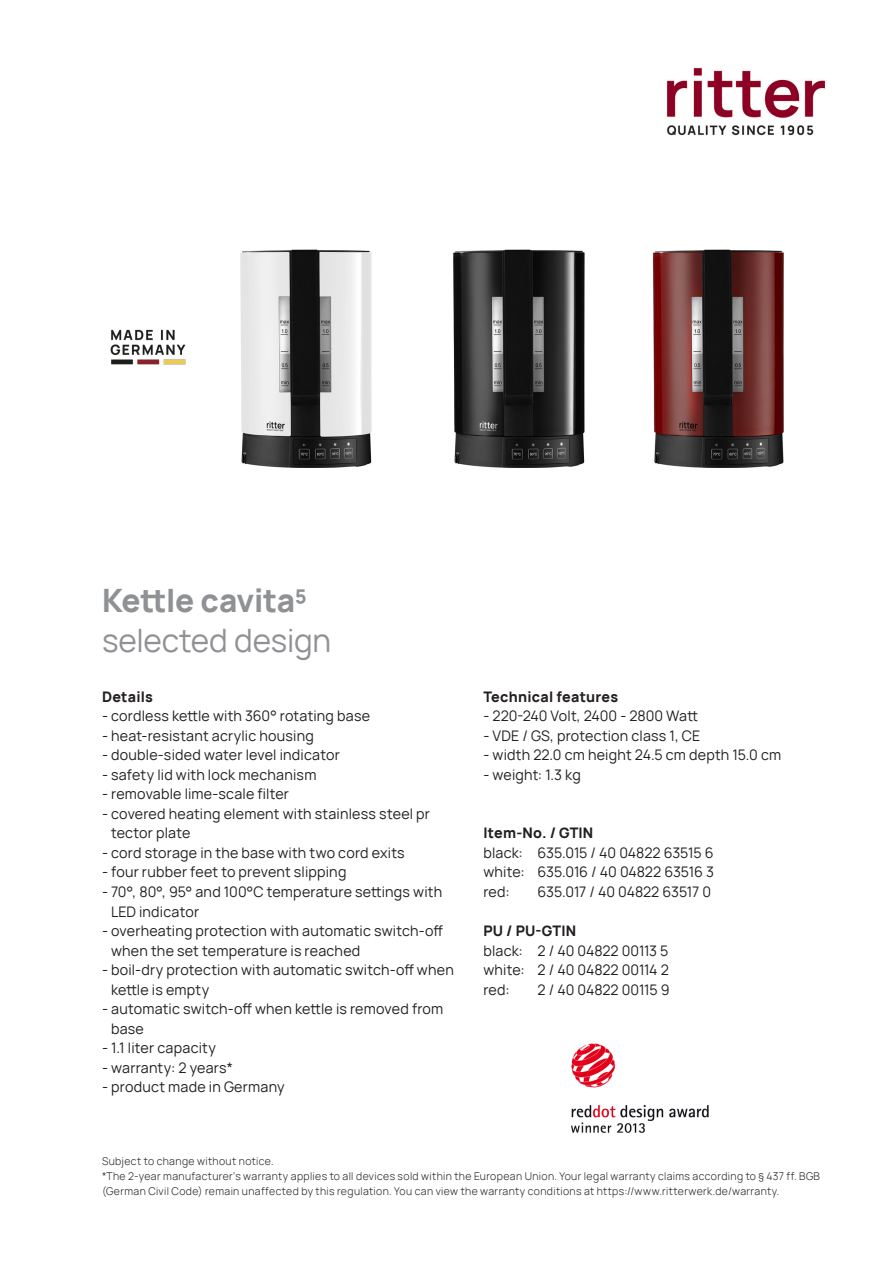
<style>
.page{position:relative;width:893px;height:1263px;background:#fff}
.page>*{position:absolute;margin:0;border:0;box-sizing:border-box;transform-origin:0 0}
.t1{font:31.5px "Manrope";letter-spacing:-.01em;color:#8f9194}
.t2{font:800 31.5px "Manrope";letter-spacing:-.01em;color:#8f9194}
.t3{font:14.25px "Manrope";letter-spacing:.015em;color:#231f20}
.t4{font:14.25px "Manrope";letter-spacing:-.005em;color:#231f20}
.t5{font:14.25px "Manrope";letter-spacing:-.01em;color:#231f20}
.t6{font:800 14.25px "Manrope";letter-spacing:.015em;color:#231f20}
.t7{font:300 10.5px/15px "Manrope";letter-spacing:.035em;color:#231f20}
</style>
<div class="page">
<img style="left:240px;top:249px;width:345px;height:219px">
<img style="left:667px;top:67px;width:158px;height:69px">
<img style="left:652px;top:249px;width:132px;height:219px">
<img style="left:571px;top:1043px;width:138px;height:90px">
<img style="left:110px;top:329px;width:76px;height:36px">
<p class="t2" style="left:102px;top:573px;width:207px">Kettle cavita⁵</p>
<p class="t1" style="left:102px;top:617px;width:231px">selected design</p>
<p class="t6" style="left:102px;top:684px;width:52px">Details</p>
<p class="t3" style="left:102px;top:705px;width:269px">- cordless kettle with 360° rotating base</p>
<p class="t3" style="left:102px;top:725px;width:213px">- heat-resistant acrylic housing</p>
<p class="t3" style="left:102px;top:744px;width:239px">- double-sided water level indicator</p>
<p class="t3" style="left:102px;top:764px;width:216px">- safety lid with lock mechanism</p>
<p class="t3" style="left:102px;top:783px;width:189px">- removable lime-scale filter</p>
<p class="t3" style="left:102px;top:803px;width:330px">- covered heating element with stainless steel pr</p>
<p class="t3" style="left:111px;top:822px;width:81px">tector plate</p>
<p class="t3" style="left:102px;top:842px;width:304px">- cord storage in the base with two cord exits</p>
<p class="t3" style="left:102px;top:861px;width:246px">- four rubber feet to prevent slipping</p>
<p class="t3" style="left:102px;top:881px;width:342px">- 70°, 80°, 95° and 100°C temperature settings with</p>
<p class="t3" style="left:111px;top:900px;width:90px">LED indicator</p>
<p class="t3" style="left:102px;top:920px;width:342px">- overheating protection with automatic switch-off</p>
<p class="t3" style="left:111px;top:939px;width:251px">when the set temperature is reached</p>
<p class="t3" style="left:102px;top:959px;width:353px">- boil-dry protection with automatic switch-off when</p>
<p class="t3" style="left:111px;top:978px;width:100px">kettle is empty</p>
<p class="t3" style="left:102px;top:998px;width:343px">- automatic switch-off when kettle is removed from</p>
<p class="t3" style="left:111px;top:1017px;width:34px">base</p>
<p class="t3" style="left:102px;top:1037px;width:115px">- 1.1 liter capacity</p>
<p class="t3" style="left:102px;top:1056px;width:132px">- warranty: 2 years*</p>
<p class="t3" style="left:102px;top:1076px;width:184px">- product made in Germany</p>
<p class="t6" style="left:483px;top:684px;width:136px">Technical features</p>
<p class="t5" style="left:483px;top:705px;width:216px">- 220-240 Volt, 2400 - 2800 Watt</p>
<p class="t3" style="left:483px;top:725px;width:218px">- VDE / GS, protection class 1, CE</p>
<p class="t3" style="left:483px;top:744px;width:299px">- width 22.0 cm height 24.5 cm depth 15.0 cm</p>
<p class="t3" style="left:483px;top:764px;width:99px">- weight: 1.3 kg</p>
<p class="t6" style="left:483px;top:821px;width:111px">Item-No. / GTIN</p>
<p class="t4" style="left:483px;top:842px;width:232px">black: 635.015 / 40 04822 63515 6</p>
<p class="t4" style="left:483px;top:861px;width:232px">white: 635.016 / 40 04822 63516 3</p>
<p class="t3" style="left:483px;top:881px;width:28px">red:</p>
<p class="t5" style="left:537px;top:881px;width:175px">635.017 / 40 04822 63517 0</p>
<p class="t6" style="left:483px;top:918px;width:94px">PU / PU-GTIN</p>
<p class="t4" style="left:483px;top:939px;width:186px">black: 2 / 40 04822 00113 5</p>
<p class="t4" style="left:483px;top:959px;width:187px">white: 2 / 40 04822 00114 2</p>
<p class="t3" style="left:483px;top:978px;width:28px">red:</p>
<p class="t5" style="left:537px;top:978px;width:134px">2 / 40 04822 00115 9</p>
<p class="t7" style="left:102px;top:1153px;width:173px">Subject to change without notice.</p>
<p class="t7" style="left:102px;top:1168px;width:719px">*The 2-year manufacturer's warranty applies to all devices sold within the European Union. Your legal warranty claims according to § 437 ff. BGB (German Civil Code) remain unaffected by this regulation. You can view the warranty conditions at https://www.ritterwerk.de/warranty.</p>
</div>
